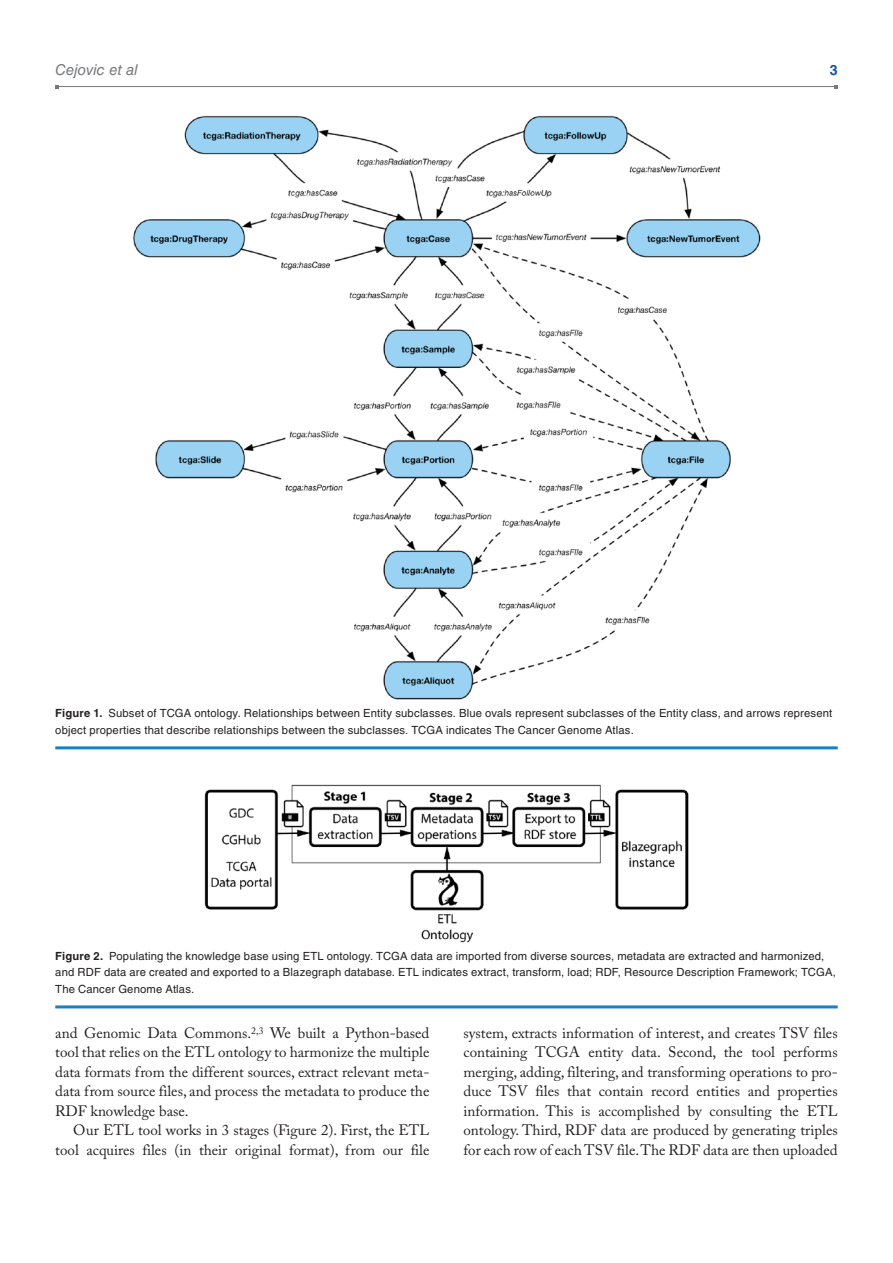
<style>
.page{position:relative;width:893px;height:1263px;background:#fff}
.page>*{position:absolute;margin:0;border:0;box-sizing:border-box;transform-origin:0 0}
.t1{font:15px/19.5px "Adobe Caslon Pro";color:#231f20;text-align:justify}
.t2{font:italic 15px "Helvetica LT Std";color:#76787b}
.t3{font:700 14.25px "Helvetica LT Std";color:#1055a4}
.t4{font:11.25px/16.5px "Helvetica LT Std";letter-spacing:.015em;color:#231f20}
.s1{font-weight:700}
</style>
<div class="page">
<hr style="left:57px;top:86px;width:779px;height:1px;background:#76787b">
<hr style="left:55px;top:746px;width:783px;height:3px;background:#1582c5">
<img style="left:133px;top:115px;width:628px;height:585px">
<hr style="left:55px;top:1005px;width:783px;height:3px;background:#1582c5">
<img style="left:204px;top:784px;width:485px;height:159px">
<p class="t2" style="left:55px;top:61px;width:84px">Cejovic et al</p>
<p class="t3" style="left:830px;top:61px;width:9px">3</p>
<p class="t4" style="left:55px;top:705px;width:778px"><span class="s1">Figure 1.</span> Subset of TCGA ontology. Relationships between Entity subclasses. Blue ovals represent subclasses of the Entity class, and arrows represent object properties that describe relationships between the subclasses. TCGA indicates The Cancer Genome Atlas.</p>
<p class="t4" style="left:55px;top:947px;width:782px"><span class="s1">Figure 2.</span> Populating the knowledge base using ETL ontology. TCGA data are imported from diverse sources, metadata are extracted and harmonized, and RDF data are created and exported to a Blazegraph database. ETL indicates extract, transform, load; RDF, Resource Description Framework; TCGA,<br>The Cancer Genome Atlas.</p>
<p class="t1" style="left:55px;top:1023px;width:376px">and Genomic Data Commons.<sup>2,3</sup> We built a Python-based tool that relies on the ETL ontology to harmonize the multiple data formats from the different sources, extract relevant meta&shy;data from source files, and process the metadata to produce the RDF knowledge base.</p>
<p class="t1" style="left:55px;top:1120px;width:376px;text-align:right">Our ETL tool works in 3 stages (Figure 2). First, the ETL tool acquires files (in their original format), from our file</p>
<p class="t1" style="left:463px;top:1023px;width:376px">system, extracts information of interest, and creates TSV files containing TCGA entity data. Second, the tool performs merging, adding, filtering, and transforming operations to pro&shy;duce TSV files that contain record entities and properties information. This is accomplished by consulting the ETL ontology. Third, RDF data are produced by generating triples for each row of each TSV file. The RDF data are then uploaded</p>
</div>
